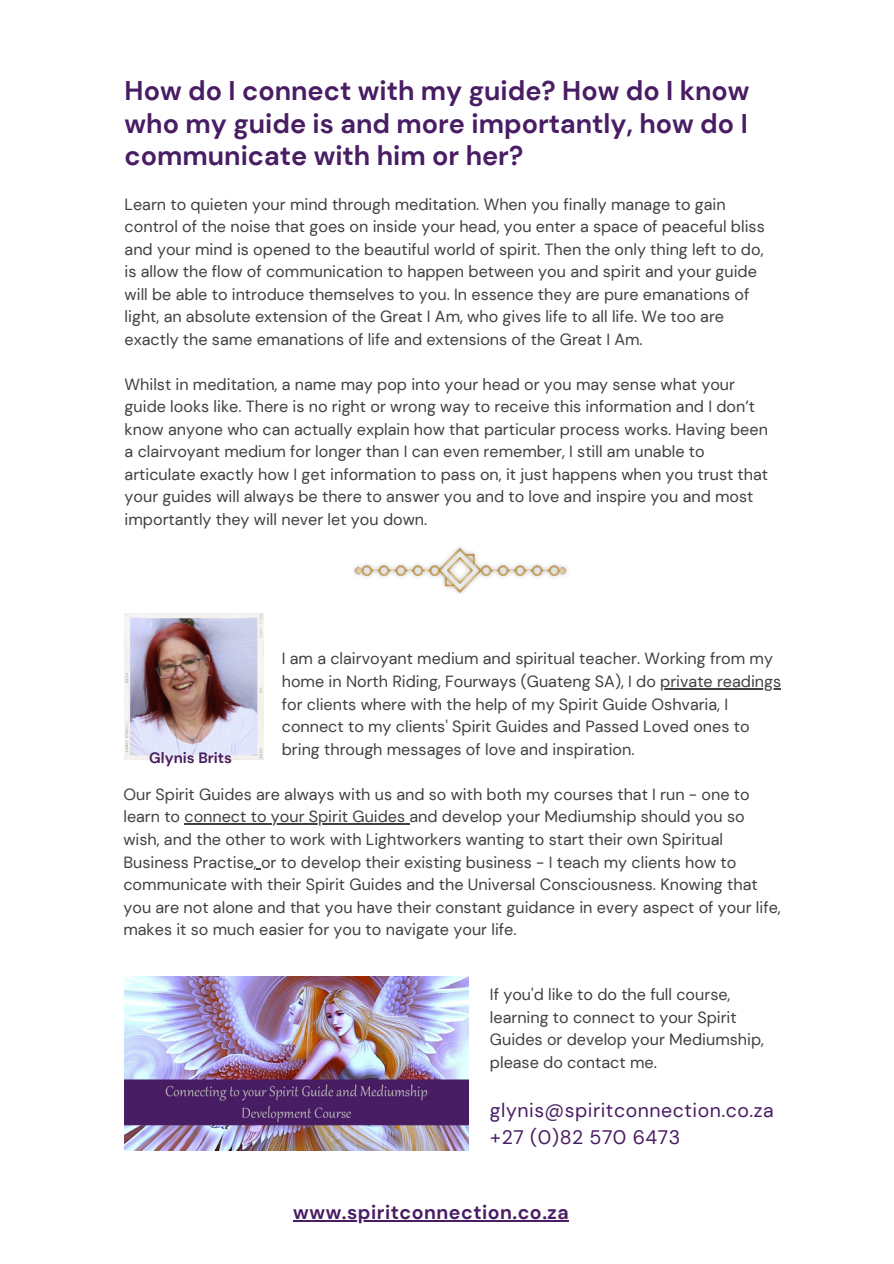
<style>
.page{position:relative;width:894px;height:1264px;background:#fff}
.page>*{position:absolute;margin:0;border:0;box-sizing:border-box;transform-origin:0 0}
.t1{font:700 27px/32.7px "DM Sans";color:#491d64;text-align:justify}
.t2{font:19.5px/27px "DM Sans";letter-spacing:.025em;color:#491d64}
.t3{font:700 19.5px "DM Sans";letter-spacing:.025em;color:#491d64}
.t4{font:16.2px/22.5px "DM Sans";color:#404041}
.t5{font:700 15px "DM Sans";color:#491d64}
</style>
<div class="page">
<img style="left:124px;top:613px;width:139px;height:146px">
<img style="left:125px;top:976px;width:343px;height:174px">
<img style="left:353px;top:547px;width:215px;height:47px">
<hr style="left:660px;top:688px;width:121px;height:1px;background:#404041">
<hr style="left:184px;top:823px;width:225px;height:1px;background:#404041">
<hr style="left:293px;top:1220px;width:276px;height:1px;background:#491d64">
<p class="t1" style="left:125px;top:74px;width:626px">How do I connect with my guide? How do I know who my guide is and more importantly, how do I communicate with him or her?</p>
<p class="t4" style="left:125px;top:193px;width:641px">Learn to quieten your mind through meditation. When you finally manage to gain control of the noise that goes on inside your head, you enter a space of peaceful bliss and your mind is opened to the beautiful world of spirit. Then the only thing left to do, is allow the flow of communication to happen between you and spirit and your guide will be able to introduce themselves to you. In essence they are pure emanations of light, an absolute extension of the Great I Am, who gives life to all life. We too are exactly the same emanations of life and extensions of the Great I Am.</p>
<p class="t4" style="left:125px;top:373px;width:644px">Whilst in meditation, a name may pop into your head or you may sense what your guide looks like. There is no right or wrong way to receive this information and I don’t know anyone who can actually explain how that particular process works. Having been a clairvoyant medium for longer than I can even remember, I still am unable to articulate exactly how I get information to pass on, it just happens when you trust that your guides will always be there to answer you and to love and inspire you and most importantly they will never let you down.</p>
<h3 class="t5" style="left:149px;top:748px;width:84px">Glynis Brits</h3>
<h4 class="t4" style="left:282px;top:647px;width:500px">I am a clairvoyant medium and spiritual teacher. Working from my home in North Riding, Fourways (Guateng SA), I do private readings</h4>
<p class="t4" style="left:282px;top:692px;width:469px">for clients where with the help of my Spirit Guide Oshvaria, I connect to my clients' Spirit Guides and Passed Loved ones to bring through messages of love and inspiration.</p>
<p class="t4" style="left:123px;top:783px;width:627px">Our Spirit Guides are always with us and so with both my courses that I run - one to learn to connect to your Spirit Guides and develop your Mediumship should you so</p>
<p class="t4" style="left:123px;top:828px;width:658px">wish, and the other to work with Lightworkers wanting to start their own Spiritual Business Practise, or to develop their existing business - I teach my clients how to communicate with their Spirit Guides and the Universal Consciousness. Knowing that you are not alone and that you have their constant guidance in every aspect of your life, makes it so much easier for you to navigate your life.</p>
<p class="t4" style="left:490px;top:983px;width:275px">If you'd like to do the full course, learning to connect to your Spirit<br>Guides or develop your Mediumship, please do contact me.</p>
<h2 class="t2" style="left:490px;top:1096px;width:285px">glynis@spiritconnection.co.za +27 (0)82 570 6473</h2>
<p class="t3" style="left:293px;top:1199px;width:277px">www.spiritconnection.co.za</p>
</div>
